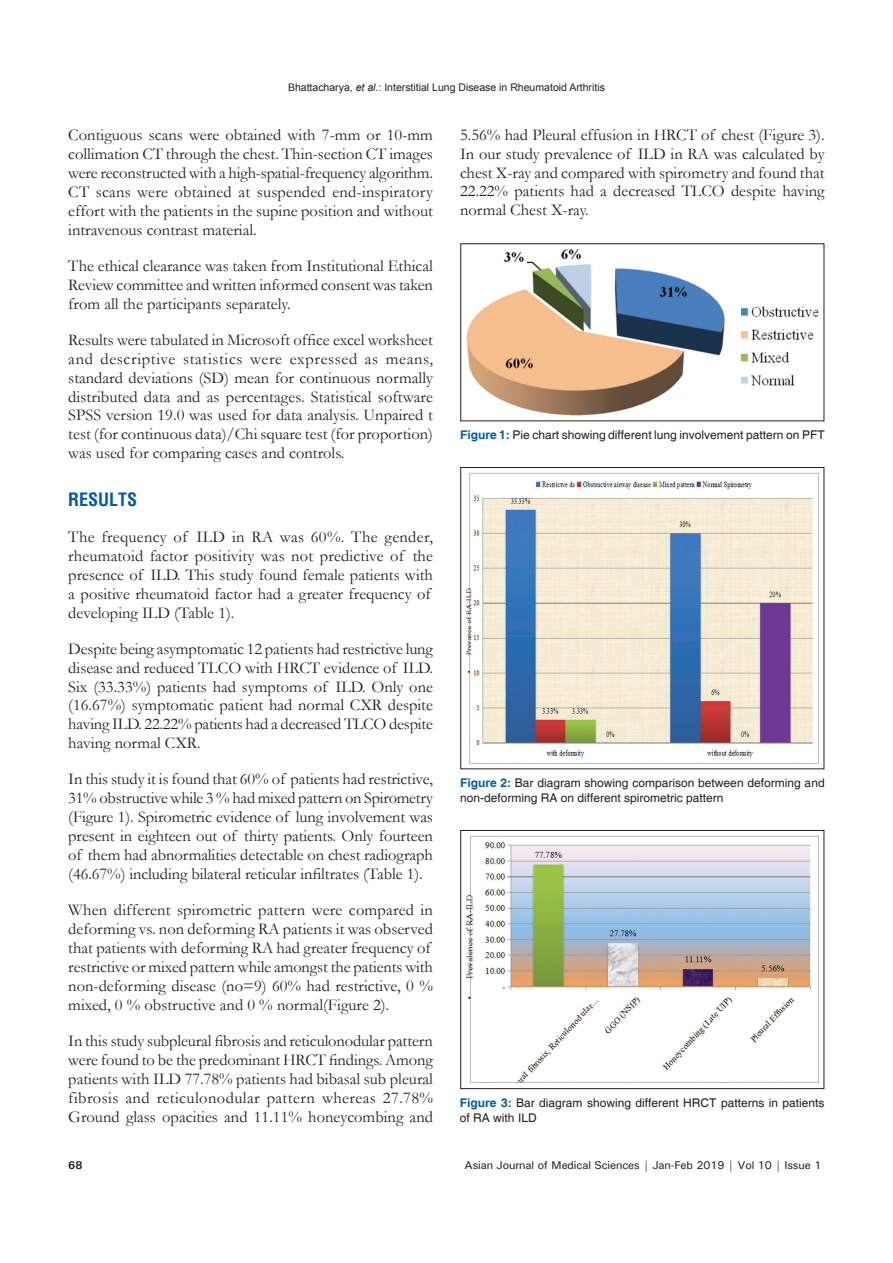
<style>
.page{position:relative;width:893px;height:1263px;background:#fff}
.page>*{position:absolute;margin:0;border:0;box-sizing:border-box;transform-origin:0 0}
.t1{font:700 condensed 18px "Helvetica";color:#015aaa}
.TX{font:16.5px/18.9px "Garamond";color:#231f20;text-align:justify}
.FGC{font:12px/15px "Helvetica";color:#231f20}
.t2{font:500 11.25px "Univers";letter-spacing:-.01em;color:#231f20}
.t3{font:700 11.25px "Univers";color:#231f20}
.t4{font:10.5px "Arial";color:#231f20}
.s1{font-style:italic}
.s2{font-weight:700;color:#015aaa}
</style>
<div class="page">
<img style="left:466px;top:249px;width:353px;height:167px">
<img style="left:465px;top:472px;width:354px;height:292px">
<div style="left:460px;top:467px;width:364px;height:302px;border:1px solid #231f20"></div>
<img style="left:465px;top:835px;width:354px;height:248px">
<div style="left:460px;top:830px;width:364px;height:259px;border:1px solid #231f20"></div>
<p class="t4" style="left:288px;top:80px;width:318px">Bhattacharya, <span class="s1">et al</span>.: Interstitial Lung Disease in Rheumatoid Arthritis</p>
<p class="TX" style="left:68px;top:125px;width:366px">Contiguous scans were obtained with 7-mm or 10-mm collimation CT through the chest. Thin-section CT images were reconstructed with a high-spatial-frequency algorithm.<br>CT scans were obtained at suspended end-inspiratory effort with the patients in the supine position and without intravenous contrast material.</p>
<p class="TX" style="left:68px;top:256px;width:366px">The ethical clearance was taken from Institutional Ethical Review committee and written informed consent was taken from all the participants separately.</p>
<p class="TX" style="left:68px;top:330px;width:366px">Results were tabulated in Microsoft office excel worksheet and descriptive statistics were expressed as means, standard deviations (SD) mean for continuous normally distributed data and as percentages. Statistical software SPSS version 19.0 was used for data analysis. Unpaired t test (for continuous data)/Chi square test (for proportion) was used for comparing cases and controls.</p>
<h1 class="t1" style="left:68px;top:487px;width:71px">RESULTS</h1>
<p class="TX" style="left:68px;top:527px;width:366px;text-align:left">The frequency of ILD in RA was 60%. The gender, rheumatoid factor positivity was not predictive of the presence of ILD. This study found female patients with a positive rheumatoid factor had a greater frequency of developing ILD (Table 1).</p>
<p class="TX" style="left:68px;top:639px;width:366px">Despite being asymptomatic 12 patients had restrictive lung disease and reduced TLCO with HRCT evidence of ILD.<br>Six (33.33%) patients had symptoms of ILD. Only one (16.67%) symptomatic patient had normal CXR despite having ILD. 22.22% patients had a decreased TLCO despite having normal CXR.</p>
<p class="TX" style="left:68px;top:769px;width:366px">In this study it is found that 60% of patients had restrictive, 31% obstructive while 3 % had mixed pattern on Spirometry (Figure 1). Spirometric evidence of lung involvement was present in eighteen out of thirty patients. Only fourteen of them had abnormalities detectable on chest radiograph (46.67%) including bilateral reticular infiltrates (Table 1).</p>
<p class="TX" style="left:68px;top:900px;width:366px;text-align:left">When different spirometric pattern were compared in deforming vs. non deforming RA patients it was observed that patients with deforming RA had greater frequency of restrictive or mixed pattern while amongst the patients with non-deforming disease (no=9) 60% had restrictive, 0 % mixed, 0 % obstructive and 0 % normal(Figure 2).</p>
<p class="TX" style="left:68px;top:1031px;width:366px">In this study subpleural fibrosis and reticulonodular pattern were found to be the predominant HRCT findings. Among patients with ILD 77.78% patients had bibasal sub pleural fibrosis and reticulonodular pattern whereas 27.78% Ground glass opacities and 11.11% honeycombing and</p>
<p class="TX" style="left:460px;top:125px;width:366px">5.56% had Pleural effusion in HRCT of chest (Figure 3).<br>In our study prevalence of ILD in RA was calculated by chest X-ray and compared with spirometry and found that 22.22% patients had a decreased TLCO despite having normal Chest X-ray.</p>
<p class="FGC" style="left:460px;top:427px;width:366px"><span class="s2">Figure 1:</span> Pie chart showing different lung involvement pattern on PFT</p>
<p class="FGC" style="left:460px;top:775px;width:366px"><span class="s2">Figure 2:</span> Bar diagram showing comparison between deforming and non-deforming RA on different spirometric pattern</p>
<p class="FGC" style="left:460px;top:1095px;width:366px"><span class="s2">Figure 3:</span> Bar diagram showing different HRCT patterns in patients of RA with ILD</p>
<p class="t3" style="left:68px;top:1158px;width:16px">68</p>
<p class="t2" style="left:464px;top:1157px;width:358px">Asian Journal of Medical Sciences | Jan-Feb 2019 | Vol 10 | Issue 1</p>
</div>
